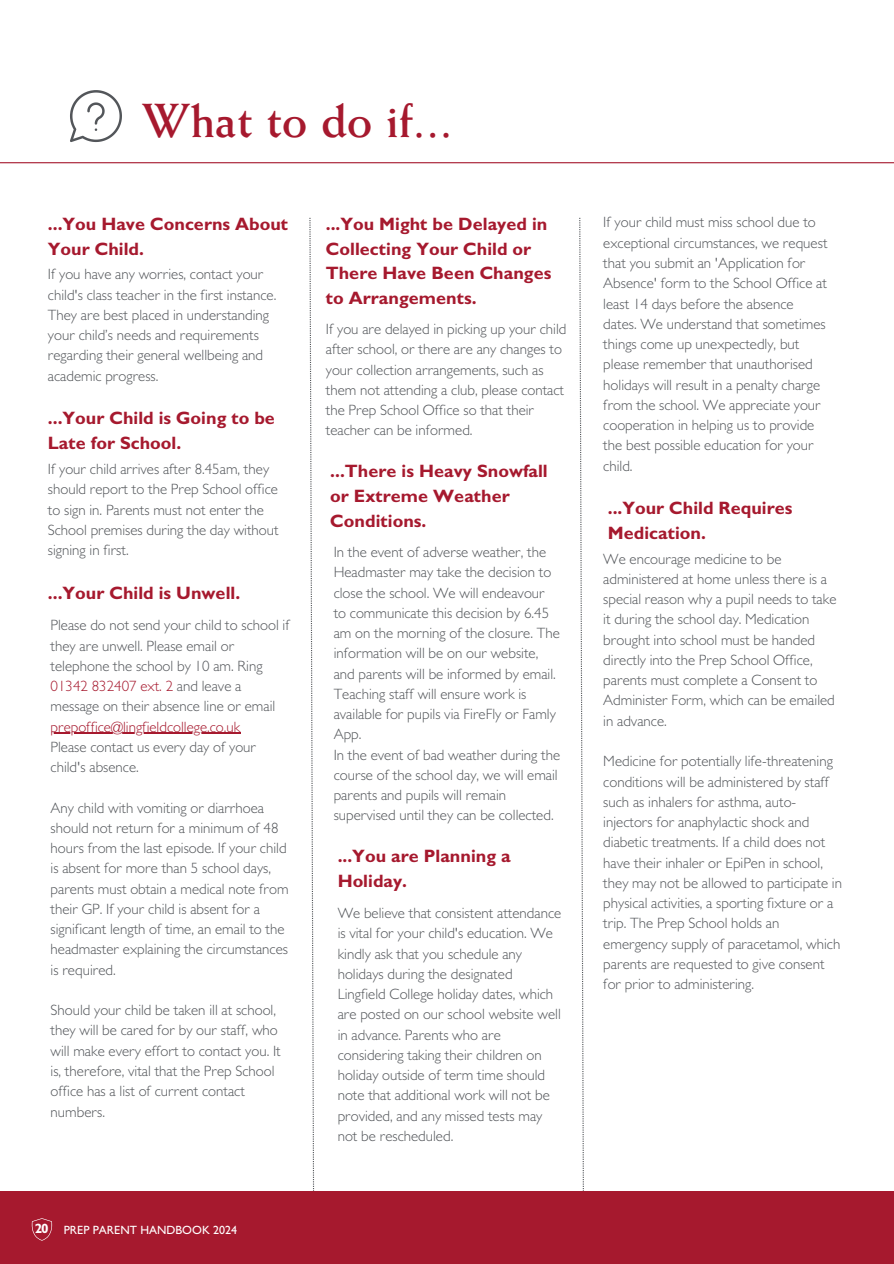
<style>
.page{position:relative;width:894px;height:1264px;background:#fff}
.page>*{position:absolute;margin:0;border:0;box-sizing:border-box;transform-origin:0 0}
.t1{font:700 48px "Weiss Std";color:#a6192e}
.t2{font:700 18px/24.8px "Gill Sans";color:#a6192e}
.t3{font:300 15px/20.2px "Gill Sans";color:#53565a}
.t4{font:300 15px "Gill Sans";color:#a6192e}
.t5{font:500 12px "Gill Sans";color:#fff}
.s1{color:#a6192e}
.s2{font-weight:700;font-size:13.5px}
</style>
<div class="page">
<svg style="left:579px;top:218px;width:5px;height:973px"></svg>
<svg style="left:309px;top:218px;width:5px;height:973px"></svg>
<div style="left:0;top:1191px;width:893px;height:72px;background:#a6192e"></div>
<hr style="left:0;top:162px;width:893px;height:1px;background:#a6192e">
<svg style="left:70px;top:90px;width:52px;height:52px"></svg>
<hr style="left:51px;top:732px;width:189px;height:1px;background:#a6192e">
<svg style="left:31px;top:1218px;width:22px;height:22px"></svg>
<h1 class="t1" style="left:142px;top:102px;width:312px">What to do if...</h1>
<p class="t2" style="left:48px;top:214px;width:242px">...You Have Concerns About<br>Your Child.</p>
<p class="t3" style="left:48px;top:266px;width:230px">If you have any worries, contact your child's class teacher in the first instance.<br>They are best placed in understanding your child’s needs and requirements regarding their general wellbeing and academic progress.</p>
<p class="t2" style="left:48px;top:409px;width:228px">...Your Child is Going to be<br>Late for School.</p>
<p class="t3" style="left:48px;top:461px;width:232px">If your child arrives after 8.45am, they should report to the Prep School office to sign in. Parents must not enter the School premises during the day without signing in first.</p>
<p class="t2" style="left:48px;top:583px;width:194px">...Your Child is Unwell.</p>
<p class="t3" style="left:51px;top:617px;width:240px">Please do not send your child to school if they are unwell. Please email or telephone the school by 10 am. Ring <span class="s1">01342 832407 ext. 2</span> and leave a message on their absence line or email</p>
<p class="t4" style="left:51px;top:721px;width:191px">prepoffice@lingfieldcollege.co.uk</p>
<p class="t3" style="left:51px;top:739px;width:207px">Please contact us every day of your child's absence.</p>
<p class="t3" style="left:51px;top:799px;width:239px">Any child with vomiting or diarrhoea should not return for a minimum of 48 hours from the last episode. If your child is absent for more than 5 school days, parents must obtain a medical note from their GP. If your child is absent for a significant length of time, an email to the headmaster explaining the circumstances is required.</p>
<p class="t3" style="left:51px;top:1002px;width:232px">Should your child be taken ill at school, they will be cared for by our staff, who will make every effort to contact you. It is, therefore, vital that the Prep School office has a list of current contact numbers.</p>
<p class="t5" style="left:35px;top:1225px;width:204px"><span class="s2">20</span> PREP PARENT HANDBOOK 2024</p>
<p class="t2" style="left:326px;top:214px;width:227px">...You Might be Delayed in<br>Collecting Your Child or<br>There Have Been Changes to Arrangements.</p>
<p class="t3" style="left:326px;top:321px;width:242px">If you are delayed in picking up your child after school, or there are any changes to your collection arrangements, such as them not attending a club, please contact the Prep School Office so that their teacher can be informed.</p>
<p class="t2" style="left:330px;top:461px;width:219px">...There is Heavy Snowfall or Extreme Weather<br>Conditions.</p>
<p class="t3" style="left:333px;top:544px;width:228px">In the event of adverse weather, the Headmaster may take the decision to close the school. We will endeavour to communicate this decision by 6.45 am on the morning of the closure. The information will be on our website, and parents will be informed by email.<br>Teaching staff will ensure work is available for pupils via FireFly or Famly App.<br>In the event of bad weather during the course of the school day, we will email parents and pupils will remain supervised until they can be collected.</p>
<p class="t2" style="left:337px;top:846px;width:174px">...You are Planning a<br>Holiday.</p>
<p class="t3" style="left:337px;top:905px;width:225px">We believe that consistent attendance is vital for your child's education. We kindly ask that you schedule any holidays during the designated Lingfield College holiday dates, which are posted on our school website well in advance. Parents who are considering taking their children on holiday outside of term time should note that additional work will not be provided, and any missed tests may not be rescheduled.</p>
<p class="t3" style="left:603px;top:215px;width:226px">If your child must miss school due to exceptional circumstances, we request that you submit an 'Application for Absence' form to the School Office at least 14 days before the absence dates. We understand that sometimes things come up unexpectedly, but please remember that unauthorised holidays will result in a penalty charge from the school. We appreciate your cooperation in helping us to provide the best possible education for your child.</p>
<p class="t2" style="left:607px;top:498px;width:186px">...Your Child Requires<br>Medication.</p>
<p class="t3" style="left:603px;top:551px;width:235px">We encourage medicine to be administered at home unless there is a special reason why a pupil needs to take it during the school day. Medication brought into school must be handed directly into the Prep School Office, parents must complete a Consent to<br>Administer Form, which can be emailed in advance.</p>
<p class="t3" style="left:603px;top:753px;width:240px">Medicine for potentially life-threatening conditions will be administered by staff such as inhalers for asthma, auto&shy;injectors for anaphylactic shock and diabetic treatments. If a child does not have their inhaler or EpiPen in school, they may not be allowed to participate in physical activities, a sporting fixture or a trip. The Prep School holds an emergency supply of paracetamol, which parents are requested to give consent for prior to administering.</p>
</div>
